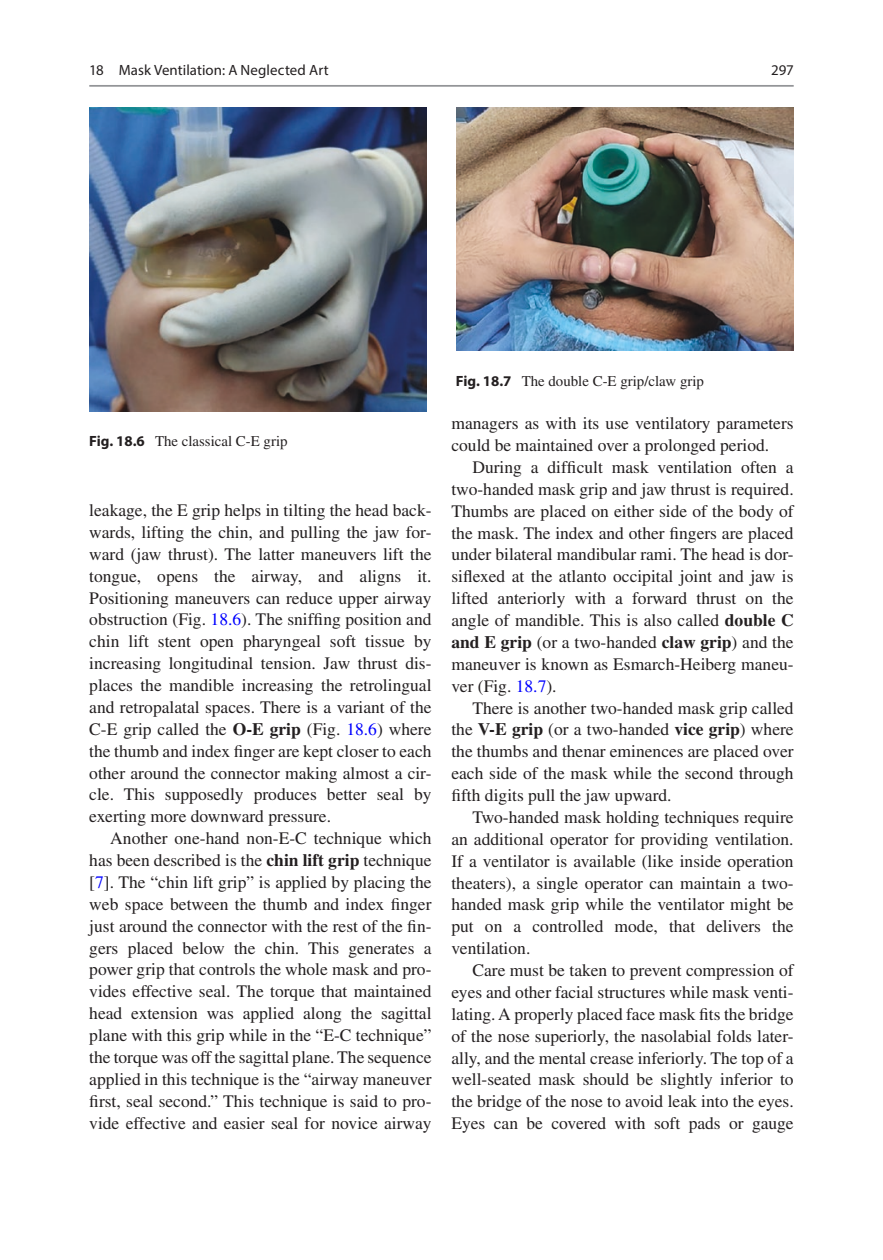
<style>
.page{position:relative;width:883px;height:1260px;background:#fff}
.page>*{position:absolute;margin:0;border:0;box-sizing:border-box;transform-origin:0 0}
.Text{font:17.5px/21.9px "Times LT Std";color:#231f20;text-align:justify}
.Text_flush{font:17.5px/21.9px "Times LT Std";color:#231f20;text-align:justify}
.t1{font:14.88px "Times LT Std";color:#231f20}
.t2{font:14.88px "Myriad Pro";letter-spacing:.005em;color:#231f20}
.s1{font-family:"Myriad Pro";font-weight:700}
.s2{color:#00f}
.s3{font-weight:700}
</style>
<div class="page">
<img style="left:89px;top:107px;width:338px;height:305px">
<img style="left:456px;top:107px;width:338px;height:244px">
<hr style="left:89px;top:85px;width:705px;height:2px;background:#939598">
<p class="t2" style="left:89px;top:61px;width:241px">18 Mask Ventilation: A Neglected Art</p>
<p class="t2" style="left:771px;top:61px;width:24px">297</p>
<p class="t1" style="left:89px;top:433px;width:200px"><span class="s1">Fig. 18.6</span> The classical C-E grip</p>
<p class="Text_flush" style="left:89px;top:499px;width:344px">leakage, the E grip helps in tilting the head back&shy;wards, lifting the chin, and pulling the jaw for&shy;ward (jaw thrust). The latter maneuvers lift the tongue, opens the airway, and aligns it.<br>Positioning maneuvers can reduce upper airway obstruction (Fig. <span class="s2">18.6</span>). The sniffing position and chin lift stent open pharyngeal soft tissue by increasing longitudinal tension. Jaw thrust dis&shy;places the mandible increasing the retrolingual and retropalatal spaces. There is a variant of the C-E grip called the <span class="s3">O-E grip</span> (Fig. <span class="s2">18.6</span>) where the thumb and index finger are kept closer to each other around the connector making almost a cir&shy;cle. This supposedly produces better seal by exerting more downward pressure.</p>
<p class="Text" style="left:89px;top:827px;width:344px;text-indent:21px">Another one-hand non-E-C technique which has been described is the <span class="s3">chin lift grip</span> technique [<span class="s2">7</span>]. The “chin lift grip” is applied by placing the web space between the thumb and index finger just around the connector with the rest of the fin&shy;gers placed below the chin. This generates a power grip that controls the whole mask and pro&shy;vides effective seal. The torque that maintained head extension was applied along the sagittal plane with this grip while in the “E-C technique” the torque was off the sagittal plane. The sequence applied in this technique is the “airway maneuver first, seal second.” This technique is said to pro&shy;vide effective and easier seal for novice airway</p>
<p class="t1" style="left:456px;top:372px;width:250px"><span class="s1">Fig. 18.7</span> The double C-E grip/claw grip</p>
<p class="Text" style="left:451px;top:412px;width:344px">managers as with its use ventilatory parameters could be maintained over a prolonged period.</p>
<p class="Text" style="left:451px;top:456px;width:344px;text-indent:21px">During a difficult mask ventilation often a two-handed mask grip and jaw thrust is required.<br>Thumbs are placed on either side of the body of the mask. The index and other fingers are placed under bilateral mandibular rami. The head is dor&shy;siflexed at the atlanto occipital joint and jaw is lifted anteriorly with a forward thrust on the angle of mandible. This is also called <span class="s3">double C and E grip</span> (or a two-handed <span class="s3">claw grip</span>) and the maneuver is known as Esmarch-Heiberg maneu&shy;ver (Fig. <span class="s2">18.7</span>).</p>
<p class="Text" style="left:451px;top:697px;width:344px;text-indent:21px">There is another two-handed mask grip called the <span class="s3">V-E grip</span> (or a two-handed <span class="s3">vice grip</span>) where the thumbs and thenar eminences are placed over each side of the mask while the second through fifth digits pull the jaw upward.</p>
<p class="Text" style="left:451px;top:806px;width:344px;text-indent:21px">Two-handed mask holding techniques require an additional operator for providing ventilation.<br>If a ventilator is available (like inside operation theaters), a single operator can maintain a two&shy;handed mask grip while the ventilator might be put on a controlled mode, that delivers the ventilation.</p>
<p class="Text" style="left:451px;top:959px;width:344px;text-indent:21px">Care must be taken to prevent compression of eyes and other facial structures while mask venti&shy;lating. A properly placed face mask fits the bridge of the nose superiorly, the nasolabial folds later&shy;ally, and the mental crease inferiorly. The top of a well-seated mask should be slightly inferior to the bridge of the nose to avoid leak into the eyes.<br>Eyes can be covered with soft pads or gauge</p>
</div>
